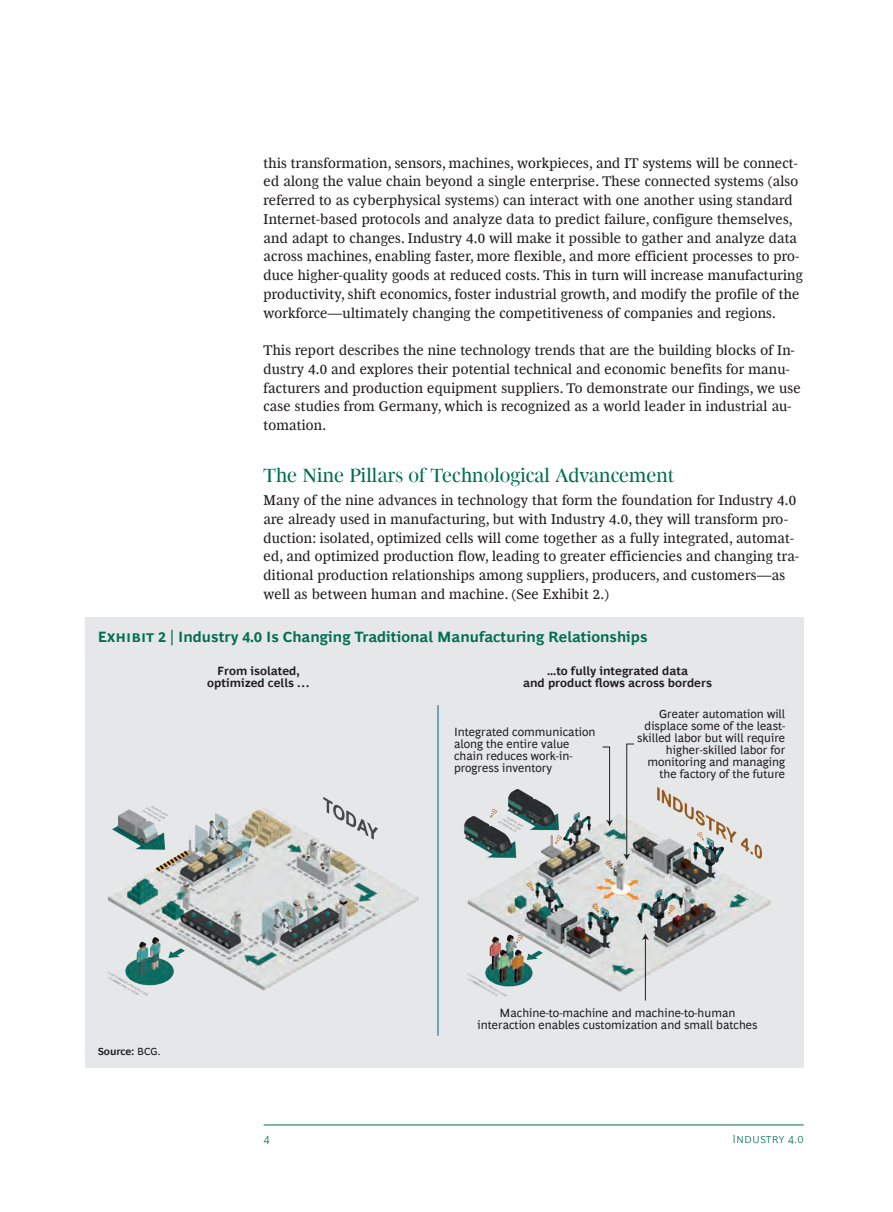
<style>
.page{position:relative;width:893px;height:1212px;background:#fff}
.page>*{position:absolute;margin:0;border:0;box-sizing:border-box;transform-origin:0 0}
.Header-A{font:19.5px "Henderson BCG Serif Head";letter-spacing:.005em;color:#006e51}
.Exhibit_Title{font:700 15px "Henderson BCG Sans";letter-spacing:.005em;color:#006e51}
.Body_Copy{font:14.25px/18.8px "Henderson BCG Serif";letter-spacing:.015em;color:#231f20}
.t1{font:12px/12px "Henderson BCG Sans";color:#231f20;text-align:right}
.t2{font:700 12px/12px "Henderson BCG Sans";color:#231f20;text-align:center}
.t3{font:300 12px "Henderson BCG Sans";color:#006e51}
.Exhibit_footer{font:700 10.5px "Henderson BCG Sans";letter-spacing:-.01em;color:#231f20}
.s1{font-weight:400}
</style>
<div class="page">
<hr style="left:264px;top:1125px;width:540px;height:1px;background:#006e51">
<div style="left:85px;top:618px;width:719px;height:450px;background:#e6e7e9"></div>
<img style="left:464px;top:787px;width:307px;height:214px">
<img style="left:107px;top:797px;width:312px;height:199px">
<hr style="left:438px;top:705px;width:1px;height:331px;background:#006192">
<svg style="left:623px;top:743px;width:12px;height:117px"></svg>
<hr style="left:645px;top:938px;width:1px;height:62px;background:#231f20">
<svg style="left:642px;top:933px;width:7px;height:7px"></svg>
<svg style="left:602px;top:746px;width:11px;height:80px"></svg>
<p class="Body_Copy" style="left:264px;top:152px;width:541px">this transformation, sensors, machines, workpieces, and IT systems will be connect&shy;ed along the value chain beyond a single enterprise. These connected systems (also referred to as cyberphysical systems) can interact with one another using standard Internet-based protocols and analyze data to predict failure, configure themselves, and adapt to changes. Industry 4.0 will make it possible to gather and analyze data across machines, enabling faster, more flexible, and more efficient processes to pro&shy;duce higher-quality goods at reduced costs. This in turn will increase manufacturing productivity, shift economics, foster industrial growth, and modify the profile of the workforce—ultimately changing the competitiveness of companies and regions.</p>
<p class="Body_Copy" style="left:264px;top:340px;width:538px">This report describes the nine technology trends that are the building blocks of In&shy;dustry 4.0 and explores their potential technical and economic benefits for manu&shy;facturers and production equipment suppliers. To demonstrate our findings, we use case studies from Germany, which is recognized as a world leader in industrial au&shy;tomation.</p>
<p class="Header-A" style="left:264px;top:461px;width:412px">The Nine Pillars of Technological Advancement</p>
<p class="Body_Copy" style="left:264px;top:490px;width:537px">Many of the nine advances in technology that form the foundation for Industry 4.0 are already used in manufacturing, but with Industry 4.0, they will transform pro&shy;duction: isolated, optimized cells will come together as a fully integrated, automat&shy;ed, and optimized production flow, leading to greater efficiencies and changing tra&shy;ditional production relationships among suppliers, producers, and customers—as well as between human and machine. (See Exhibit 2.)</p>
<p class="Exhibit_Title" style="left:98px;top:625px;width:551px">Exhibit 2 | Industry 4.0 Is Changing Traditional Manufacturing Relationships</p>
<p class="t2" style="left:207px;top:663px;width:104px">From isolated, optimized cells …</p>
<p class="t2" style="left:523px;top:663px;width:190px">...to fully integrated data<br>and product flows across borders</p>
<p class="t1" style="left:637px;top:707px;width:150px">Greater automation will displace some of the least&shy;skilled labor but will require higher-skilled labor for monitoring and managing the factory of the future</p>
<p class="t1" style="left:454px;top:725px;width:143px;text-align:left">Integrated communication along the entire value chain reduces work-in&shy;progress inventory</p>
<p class="Exhibit_footer" style="left:98px;top:1044px;width:64px">Source: <span class="s1">BCG.</span></p>
<p class="t1" style="left:478px;top:1006px;width:281px;text-align:center">Machine-to-machine and machine-to-human interaction enables customization and small batches</p>
<p class="t3" style="left:264px;top:1129px;width:8px">4</p>
<p class="t3" style="left:732px;top:1129px;width:73px">Industry 4.0</p>
</div>
